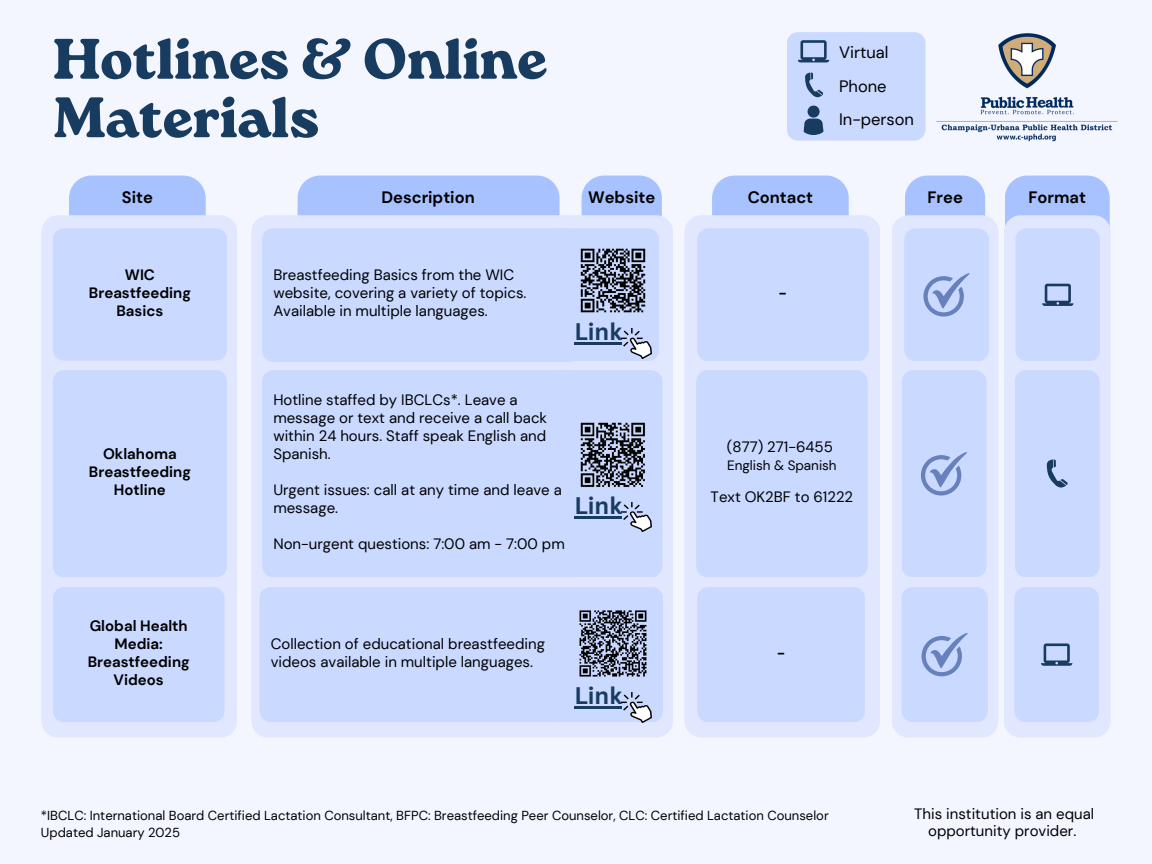
<style>
.page{position:relative;width:1152px;height:864px;background:#f4f6ff}
.page>*{position:absolute;margin:0;border:0;box-sizing:border-box;transform-origin:0 0}
.t1{font:800 57px/58.5px "Roca One";letter-spacing:-.01em;color:#183b60}
.t2{font:700 23.4px "Canva Sans";color:#183b60}
.t3{font:700 16.5px "DM Sans";color:#000}
.t4{font:16.5px "DM Sans";color:#000}
.t5{font:15px/18px "DM Sans";color:#000}
.t6{font:700 15px/18px "DM Sans";color:#000;text-align:center}
.t7{font:13.5px "DM Sans";color:#000}
.t8{font:13.05px "DM Sans";color:#000}
</style>
<div class="page">
<div style="left:787px;top:32px;width:138px;height:109px;background:#cad9ff;border-radius:11px"></div>
<svg style="left:805px;top:72px;width:18px;height:26px"></svg>
<svg style="left:804px;top:106px;width:20px;height:29px"></svg>
<svg style="left:798px;top:40px;width:31px;height:22px"></svg>
<div style="left:69px;top:176px;width:137px;height:186px;background:#a7c2ff;border-radius:23px"></div>
<div style="left:41px;top:215px;width:196px;height:522px;background:#e1e7ff;border-radius:17px"></div>
<div style="left:712px;top:176px;width:137px;height:184px;background:#a7c2ff;border-radius:22px"></div>
<div style="left:684px;top:215px;width:196px;height:522px;background:#e1e7ff;border-radius:17px"></div>
<div style="left:582px;top:176px;width:80px;height:185px;background:#a7c2ff;border-radius:22px"></div>
<div style="left:1005px;top:176px;width:105px;height:186px;background:#a7c2ff;border-radius:22px"></div>
<div style="left:1004px;top:215px;width:107px;height:523px;background:#e1e7ff;border-radius:17px"></div>
<div style="left:298px;top:176px;width:262px;height:186px;background:#a7c2ff;border-radius:22px"></div>
<div style="left:251px;top:215px;width:422px;height:523px;background:#e1e7ff;border-radius:17px"></div>
<div style="left:905px;top:176px;width:80px;height:186px;background:#a7c2ff;border-radius:23px"></div>
<div style="left:892px;top:215px;width:106px;height:523px;background:#e1e7ff;border-radius:17px"></div>
<div style="left:546px;top:228px;width:113px;height:133px;background:#cad9ff;border-radius:11px"></div>
<div style="left:53px;top:228px;width:174px;height:133px;background:#cad9ff;border-radius:11px"></div>
<div style="left:262px;top:228px;width:317px;height:134px;background:#cad9ff;border-radius:11px"></div>
<div style="left:697px;top:228px;width:171px;height:133px;background:#cad9ff;border-radius:11px"></div>
<div style="left:904px;top:228px;width:85px;height:133px;background:#cad9ff;border-radius:11px"></div>
<svg style="left:923px;top:273px;width:47px;height:44px"></svg>
<div style="left:1015px;top:228px;width:85px;height:133px;background:#cad9ff;border-radius:11px"></div>
<svg style="left:1042px;top:284px;width:32px;height:22px"></svg>
<div style="left:696px;top:370px;width:172px;height:207px;background:#cad9ff;border-radius:11px"></div>
<div style="left:1015px;top:370px;width:85px;height:207px;background:#cad9ff;border-radius:11px"></div>
<div style="left:549px;top:370px;width:113px;height:207px;background:#cad9ff;border-radius:11px"></div>
<div style="left:262px;top:370px;width:320px;height:207px;background:#cad9ff;border-radius:11px"></div>
<div style="left:902px;top:370px;width:84px;height:207px;background:#cad9ff;border-radius:11px"></div>
<div style="left:53px;top:370px;width:174px;height:207px;background:#cad9ff;border-radius:11px"></div>
<svg style="left:921px;top:452px;width:46px;height:44px"></svg>
<svg style="left:1047px;top:459px;width:21px;height:29px"></svg>
<hr style="left:574px;top:516px;width:48px;height:2px;background:#183b60">
<img style="left:622px;top:503px;width:29px;height:29px">
<img style="left:580px;top:422px;width:65px;height:66px">
<div style="left:53px;top:587px;width:171px;height:135px;background:#cad9ff;border-radius:11px"></div>
<div style="left:544px;top:587px;width:119px;height:135px;background:#cad9ff;border-radius:11px"></div>
<div style="left:260px;top:587px;width:309px;height:135px;background:#cad9ff;border-radius:11px"></div>
<div style="left:902px;top:587px;width:86px;height:135px;background:#cad9ff;border-radius:11px"></div>
<svg style="left:922px;top:633px;width:46px;height:43px"></svg>
<div style="left:1014px;top:587px;width:85px;height:135px;background:#cad9ff;border-radius:11px"></div>
<svg style="left:1041px;top:643px;width:31px;height:23px"></svg>
<div style="left:697px;top:587px;width:168px;height:135px;background:#cad9ff;border-radius:11px"></div>
<img style="left:936px;top:33px;width:182px;height:108px">
<img style="left:580px;top:248px;width:66px;height:65px">
<img style="left:579px;top:610px;width:68px;height:67px">
<img style="left:622px;top:329px;width:29px;height:29px">
<hr style="left:574px;top:342px;width:48px;height:3px;background:#183b60">
<img style="left:622px;top:693px;width:29px;height:29px">
<hr style="left:574px;top:706px;width:48px;height:3px;background:#183b60">
<h4 class="t1" style="left:53px;top:30px;width:496px">Hotlines &amp; Online<br>Materials</h4>
<h2 class="t4" style="left:839px;top:42px;width:51px">Virtual</h2>
<p class="t4" style="left:839px;top:76px;width:49px">Phone</p>
<h4 class="t4" style="left:839px;top:109px;width:76px">In-person</h4>
<p class="t3" style="left:122px;top:187px;width:33px">Site</p>
<h4 class="t3" style="left:382px;top:187px;width:95px">Description</h4>
<h2 class="t3" style="left:588px;top:187px;width:69px">Website</h2>
<h2 class="t3" style="left:748px;top:187px;width:67px">Contact</h2>
<p class="t3" style="left:928px;top:187px;width:37px">Free</p>
<p class="t3" style="left:1028px;top:187px;width:59px">Format</p>
<h1 class="t6" style="left:89px;top:266px;width:103px">WIC<br>Breastfeeding<br>Basics</h1>
<p class="t5" style="left:273px;top:266px;width:255px">Breastfeeding Basics from the WIC website, covering a variety of topics.<br>Available in multiple languages.</p>
<p class="t2" style="left:574px;top:315px;width:49px">Link</p>
<h3 class="t6" style="left:89px;top:445px;width:103px">Oklahoma<br>Breastfeeding<br>Hotline</h3>
<p class="t5" style="left:273px;top:391px;width:275px">Hotline staffed by IBCLCs*. Leave a message or text and receive a call back within 24 hours. Staff speak English and<br>Spanish.</p>
<h3 class="t5" style="left:273px;top:481px;width:290px">Urgent issues: call at any time and leave a message.</h3>
<h3 class="t5" style="left:273px;top:535px;width:293px">Non-urgent questions: 7:00 am - 7:00 pm</h3>
<h3 class="t2" style="left:574px;top:489px;width:49px">Link</h3>
<h3 class="t6" style="left:88px;top:617px;width:103px">Global Health<br>Media:<br>Breastfeeding<br>Videos</h3>
<h4 class="t5" style="left:271px;top:635px;width:276px">Collection of educational breastfeeding videos available in multiple languages.</h4>
<h3 class="t2" style="left:574px;top:679px;width:49px">Link</h3>
<h4 class="t6" style="left:779px;top:284px;width:9px">-</h4>
<p class="t5" style="left:727px;top:438px;width:107px">(877) 271-6455</p>
<h4 class="t7" style="left:727px;top:457px;width:111px">English &amp; Spanish</h4>
<h4 class="t5" style="left:711px;top:488px;width:144px">Text OK2BF to 61222</h4>
<p class="t6" style="left:777px;top:644px;width:9px">-</p>
<p class="t8" style="left:41px;top:807px;width:789px">*IBCLC: International Board Certified Lactation Consultant, BFPC: Breastfeeding Peer Counselor, CLC: Certified Lactation Counselor</p>
<p class="t8" style="left:41px;top:824px;width:141px">Updated January 2025</p>
<h4 class="t5" style="left:914px;top:806px;width:181px;line-height:16.8px;text-align:center">This institution is an equal opportunity provider.</h4>
</div>
